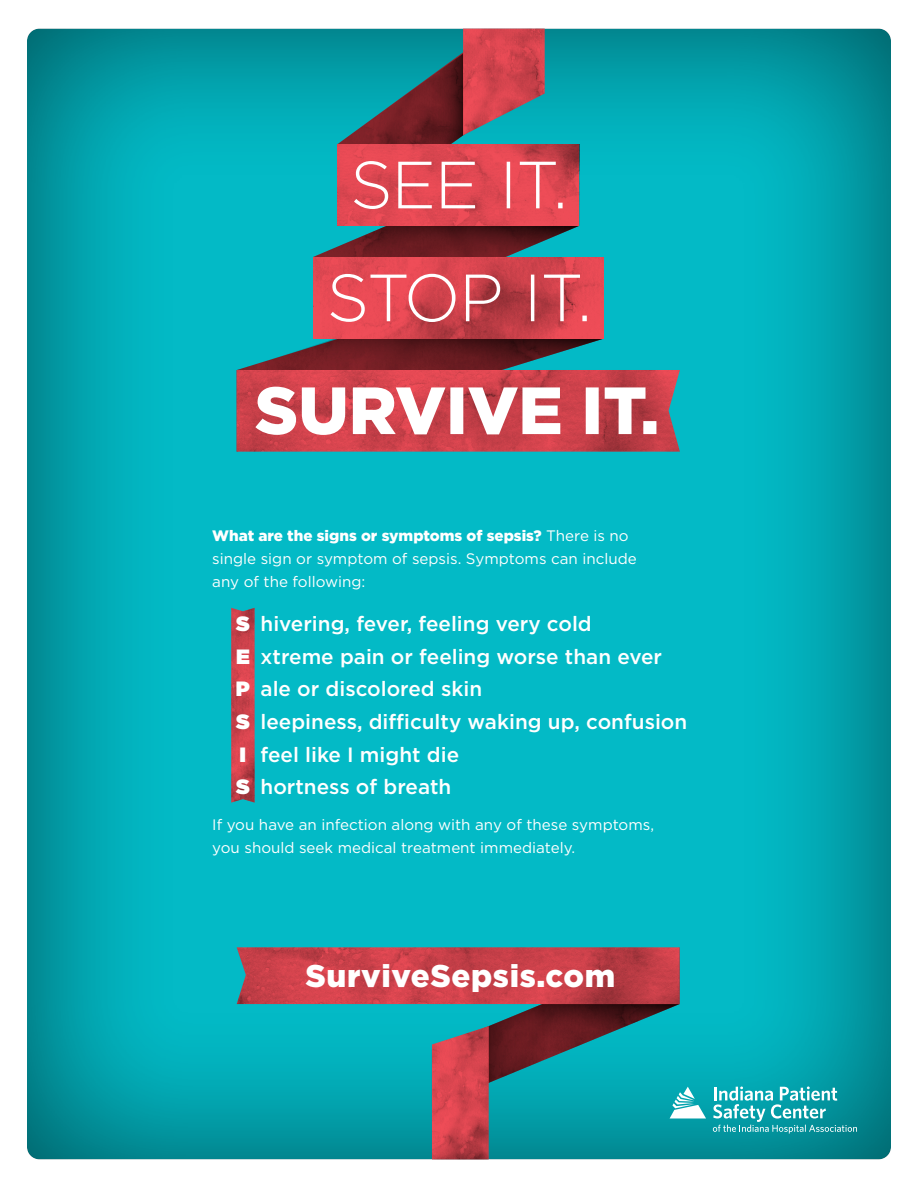
<style>
.page{position:relative;width:918px;height:1188px;background:#fff}
.page>*{position:absolute;margin:0;border:0;box-sizing:border-box;transform-origin:0 0}
.t1{font:900 31.35px "Gotham";letter-spacing:.02em;color:#fff}
.t2{font:500 20.7px "Gotham";color:#fff}
.t3{font:900 20.7px "Gotham";color:#fff}
.t4{font:15.15px/23px "Gotham";color:#fff}
.s1{font-weight:900}
</style>
<div class="page">
<div style="left:26px;top:27px;width:866px;height:1133px;background:#231f20;opacity:.65"></div>
<svg style="left:237px;top:29px;width:443px;height:423px;background:#6d7c85"></svg>
<img style="left:463px;top:29px;width:82px;height:106px">
<svg style="left:237px;top:947px;width:469px;height:212px;background:#497c86"></svg>
<svg style="left:713px;top:1086px;width:144px;height:48px;background:#3aaeb6"></svg>
<img style="left:231px;top:608px;width:24px;height:195px">
<p class="t4" style="left:212px;top:524px;width:426px"><span class="s1">What are the signs or symptoms of sepsis?</span> There is no single sign or symptom of sepsis. Symptoms can include any of the following:</p>
<p class="t3" style="left:236px;top:609px;width:15px">S</p>
<p class="t3" style="left:236px;top:641px;width:15px">E</p>
<p class="t3" style="left:236px;top:674px;width:16px">P</p>
<p class="t3" style="left:236px;top:707px;width:15px">S</p>
<p class="t3" style="left:240px;top:739px;width:8px">I</p>
<p class="t3" style="left:236px;top:772px;width:15px">S</p>
<p class="t2" style="left:261px;top:610px;width:333px">hivering, fever, feeling very cold</p>
<p class="t2" style="left:261px;top:643px;width:403px">xtreme pain or feeling worse than ever</p>
<p class="t2" style="left:261px;top:675px;width:223px">ale or discolored skin</p>
<p class="t2" style="left:261px;top:708px;width:428px">leepiness, difficulty waking up, confusion</p>
<p class="t2" style="left:261px;top:741px;width:200px">feel like I might die</p>
<p class="t2" style="left:261px;top:773px;width:192px">hortness of breath</p>
<p class="t4" style="left:212px;top:813px;width:443px">If you have an infection along with any of these symptoms, you should seek medical treatment immediately.</p>
<p class="t1" style="left:305px;top:955px;width:311px">SurviveSepsis.com</p>
</div>
